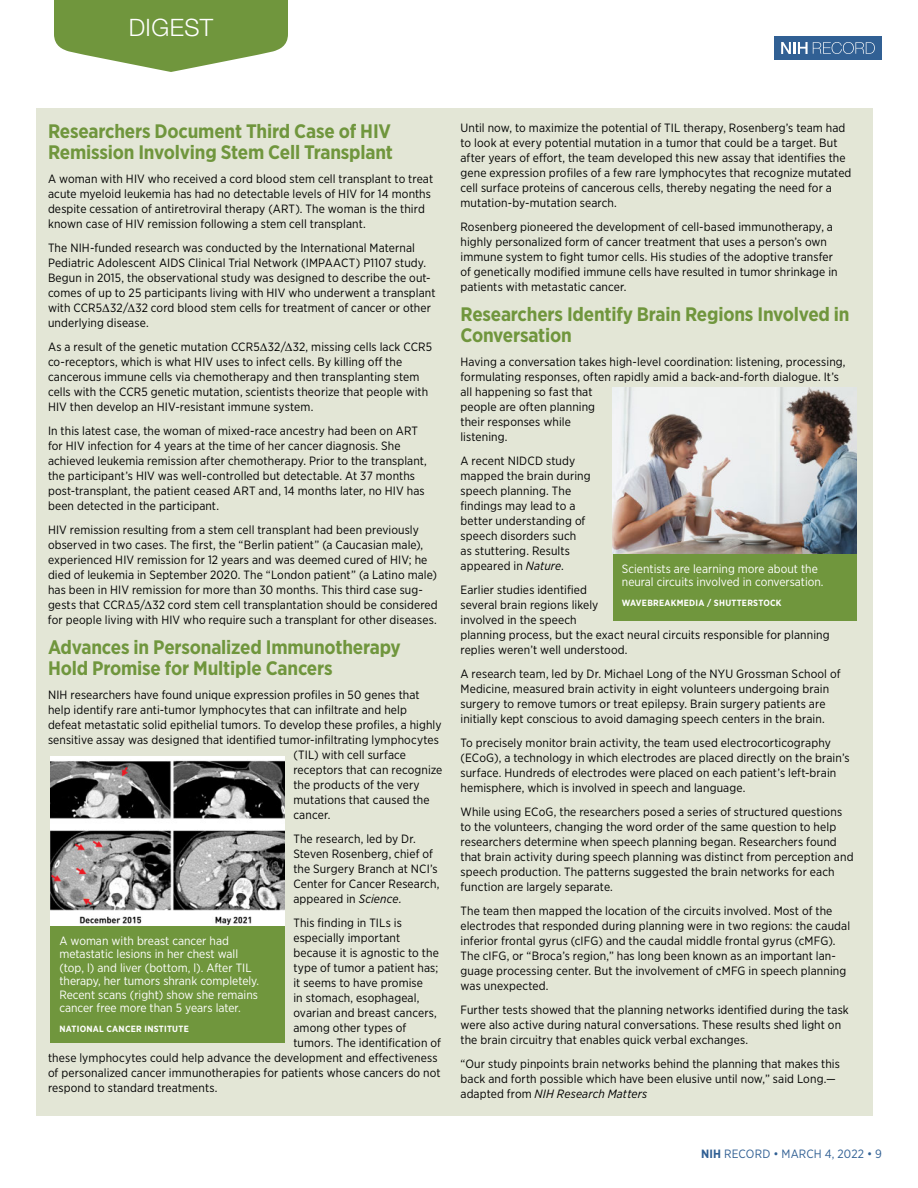
<style>
.page{position:relative;width:918px;height:1188px;background:#fff}
.page>*{position:absolute;margin:0;border:0;box-sizing:border-box;transform-origin:0 0}
.Page_jump{font:300 24px "Helvetica Neue LT Std";letter-spacing:.02em;color:#fff}
.Head__Digest{font:700 19.5px/21px "Gotham Narrow";letter-spacing:-.01em;color:#70963d}
.Body_2__Briefs_and_S{font:12px/15px "Gotham Narrow";letter-spacing:.01em;color:#000}
.Photo_caption_revers{font:12px/13.5px "Gotham Narrow";color:#fff}
.t1{font:12px "Gotham Narrow";letter-spacing:.01em;color:#316094}
.Photo_credit_reverse{font:700 9px "Gotham Narrow";letter-spacing:.03em;color:#fff}
.s1{font-family:"Times New Roman"}
.s2{font-style:italic}
.s3{font-weight:700}
</style>
<div class="page">
<div style="left:774px;top:36px;width:108px;height:24px;background:#316094"></div>
<svg style="left:781px;top:42px;width:94px;height:12px"></svg>
<div style="left:36px;top:108px;width:837px;height:1008px;background:#e3e6d6"></div>
<svg style="left:54px;top:0;width:234px;height:72px"></svg>
<img style="left:613px;top:387px;width:244px;height:167px">
<div style="left:613px;top:554px;width:244px;height:67px;background:#70963d"></div>
<img style="left:51px;top:756px;width:233px;height:170px">
<div style="left:50px;top:926px;width:234px;height:116px;background:#70963d"></div>
<p class="Page_jump" style="left:129px;top:13px;width:86px">DIGEST</p>
<p class="Head__Digest" style="left:48px;top:120px;width:346px">Researchers Document Third Case of HIV<br>Remission Involving Stem Cell Transplant</p>
<p class="Body_2__Briefs_and_S" style="left:48px;top:171px;width:387px">A woman with HIV who received a cord blood stem cell transplant to treat acute myeloid leukemia has had no detectable levels of HIV for 14 months despite cessation of antiretroviral therapy (ART). The woman is the third known case of HIV remission following a stem cell transplant.</p>
<p class="Body_2__Briefs_and_S" style="left:48px;top:240px;width:389px">The NIH-funded research was conducted by the International Maternal Pediatric Adolescent AIDS Clinical Trial Network (IMPAACT) P1107 study.<br>Begun in 2015, the observational study was designed to describe the out&shy;comes of up to 25 participants living with HIV who underwent a transplant with CCR5<span class="s1">Δ</span>32/<span class="s1">Δ</span>32 cord blood stem cells for treatment of cancer or other underlying disease.</p>
<p class="Body_2__Briefs_and_S" style="left:48px;top:339px;width:386px">As a result of the genetic mutation CCR5<span class="s1">Δ</span>32/<span class="s1">Δ</span>32, missing cells lack CCR5 co-receptors, which is what HIV uses to infect cells. By killing off the cancerous immune cells via chemotherapy and then transplanting stem cells with the CCR5 genetic mutation, scientists theorize that people with HIV then develop an HIV-resistant immune system.</p>
<p class="Body_2__Briefs_and_S" style="left:48px;top:423px;width:380px">In this latest case, the woman of mixed-race ancestry had been on ART for HIV infection for 4 years at the time of her cancer diagnosis. She achieved leukemia remission after chemotherapy. Prior to the transplant, the participant’s HIV was well-controlled but detectable. At 37 months post-transplant, the patient ceased ART and, 14 months later, no HIV has been detected in the participant.</p>
<p class="Body_2__Briefs_and_S" style="left:48px;top:522px;width:391px">HIV remission resulting from a stem cell transplant had been previously observed in two cases. The first, the “Berlin patient” (a Caucasian male), experienced HIV remission for 12 years and was deemed cured of HIV; he died of leukemia in September 2020. The “London patient” (a Latino male) has been in HIV remission for more than 30 months. This third case sug&shy;gests that CCR<span class="s1">Δ</span>5/<span class="s1">Δ</span>32 cord stem cell transplantation should be considered for people living with HIV who require such a transplant for other diseases.</p>
<p class="Head__Digest" style="left:48px;top:636px;width:354px">Advances in Personalized Immunotherapy<br>Hold Promise for Multiple Cancers</p>
<p class="Body_2__Briefs_and_S" style="left:48px;top:687px;width:373px">NIH researchers have found unique expression profiles in 50 genes that</p>
<p class="Body_2__Briefs_and_S" style="left:48px;top:702px;width:360px">help identify rare anti-tumor lymphocytes that can infiltrate and help</p>
<p class="Body_2__Briefs_and_S" style="left:48px;top:717px;width:395px">defeat metastatic solid epithelial tumors. To develop these profiles, a highly</p>
<p class="Body_2__Briefs_and_S" style="left:48px;top:732px;width:393px">sensitive assay was designed that identified tumor-infiltrating lymphocytes</p>
<p class="Body_2__Briefs_and_S" style="left:293px;top:747px;width:114px">(TIL) with cell surface</p>
<p class="Body_2__Briefs_and_S" style="left:293px;top:762px;width:151px">receptors that can recognize</p>
<p class="Body_2__Briefs_and_S" style="left:293px;top:777px;width:128px">the products of the very</p>
<p class="Body_2__Briefs_and_S" style="left:293px;top:792px;width:138px">mutations that caused the</p>
<p class="Body_2__Briefs_and_S" style="left:293px;top:807px;width:38px">cancer.</p>
<p class="Body_2__Briefs_and_S" style="left:293px;top:831px;width:148px">The research, led by Dr.<br>Steven Rosenberg, chief of the Surgery Branch at NCI’s<br>Center for Cancer Research, appeared in <span class="s2">Science.</span></p>
<p class="Body_2__Briefs_and_S" style="left:293px;top:915px;width:110px">This finding in TILs is</p>
<p class="Body_2__Briefs_and_S" style="left:293px;top:930px;width:108px">especially important</p>
<p class="Body_2__Briefs_and_S" style="left:293px;top:945px;width:147px">because it is agnostic to the</p>
<p class="Body_2__Briefs_and_S" style="left:293px;top:960px;width:146px">type of tumor a patient has;</p>
<p class="Body_2__Briefs_and_S" style="left:293px;top:975px;width:131px">it seems to have promise</p>
<p class="Body_2__Briefs_and_S" style="left:293px;top:990px;width:127px">in stomach, esophageal,</p>
<p class="Body_2__Briefs_and_S" style="left:293px;top:1005px;width:145px">ovarian and breast cancers,</p>
<p class="Body_2__Briefs_and_S" style="left:293px;top:1020px;width:114px">among other types of</p>
<p class="Body_2__Briefs_and_S" style="left:293px;top:1035px;width:149px">tumors. The identification of</p>
<p class="Body_2__Briefs_and_S" style="left:48px;top:1050px;width:391px">these lymphocytes could help advance the development and effectiveness</p>
<p class="Body_2__Briefs_and_S" style="left:48px;top:1065px;width:394px">of personalized cancer immunotherapies for patients whose cancers do not</p>
<p class="Body_2__Briefs_and_S" style="left:48px;top:1080px;width:171px">respond to standard treatments.</p>
<p class="Photo_caption_revers" style="left:59px;top:933px;width:201px">A woman with breast cancer had metastatic lesions in her chest wall (top, l) and liver (bottom, l). After TIL therapy, her tumors shrank completely.<br>Recent scans (right) show she remains cancer free more than 5 years later.</p>
<p class="Photo_credit_reverse" style="left:59px;top:1023px;width:131px">NATIONAL CANCER INSTITUTE</p>
<p class="Body_2__Briefs_and_S" style="left:460px;top:120px;width:392px">Until now, to maximize the potential of TIL therapy, Rosenberg’s team had to look at every potential mutation in a tumor that could be a target. But after years of effort, the team developed this new assay that identifies the gene expression profiles of a few rare lymphocytes that recognize mutated cell surface proteins of cancerous cells, thereby negating the need for a mutation-by-mutation search.</p>
<p class="Body_2__Briefs_and_S" style="left:460px;top:219px;width:379px">Rosenberg pioneered the development of cell-based immunotherapy, a highly personalized form of cancer treatment that uses a person’s own immune system to fight tumor cells. His studies of the adoptive transfer of genetically modified immune cells have resulted in tumor shrinkage in patients with metastatic cancer.</p>
<p class="Head__Digest" style="left:460px;top:303px;width:391px">Researchers Identify Brain Regions Involved in<br>Conversation</p>
<p class="Body_2__Briefs_and_S" style="left:460px;top:354px;width:387px">Having a conversation takes high-level coordination: listening, processing, formulating responses, often rapidly amid a back-and-forth dialogue. It’s all happening so fast that<br>people are often planning<br>their responses while<br>listening.</p>
<p class="Body_2__Briefs_and_S" style="left:460px;top:453px;width:132px">A recent NIDCD study mapped the brain during speech planning. The findings may lead to a better understanding of speech disorders such as stuttering. Results appeared in <span class="s2">Nature</span>.</p>
<p class="Body_2__Briefs_and_S" style="left:460px;top:582px;width:371px">Earlier studies identified<br>several brain regions likely<br>involved in the speech<br>planning process, but the exact neural circuits responsible for planning replies weren’t well understood.</p>
<p class="Body_2__Briefs_and_S" style="left:460px;top:666px;width:382px">A research team, led by Dr. Michael Long of the NYU Grossman School of Medicine, measured brain activity in eight volunteers undergoing brain surgery to remove tumors or treat epilepsy. Brain surgery patients are initially kept conscious to avoid damaging speech centers in the brain.</p>
<p class="Body_2__Briefs_and_S" style="left:460px;top:735px;width:391px">To precisely monitor brain activity, the team used electrocorticography (ECoG), a technology in which electrodes are placed directly on the brain’s surface. Hundreds of electrodes were placed on each patient’s left-brain hemisphere, which is involved in speech and language.</p>
<p class="Body_2__Briefs_and_S" style="left:460px;top:804px;width:395px">While using ECoG, the researchers posed a series of structured questions to the volunteers, changing the word order of the same question to help researchers determine when speech planning began. Researchers found that brain activity during speech planning was distinct from perception and speech production. The patterns suggested the brain networks for each function are largely separate.</p>
<p class="Body_2__Briefs_and_S" style="left:460px;top:903px;width:391px">The team then mapped the location of the circuits involved. Most of the electrodes that responded during planning were in two regions: the caudal inferior frontal gyrus (cIFG) and the caudal middle frontal gyrus (cMFG).<br>The cIFG, or “Broca’s region,” has long been known as an important lan&shy;guage processing center. But the involvement of cMFG in speech planning was unexpected.</p>
<p class="Body_2__Briefs_and_S" style="left:460px;top:1002px;width:390px">Further tests showed that the planning networks identified during the task were also active during natural conversations. These results shed light on the brain circuitry that enables quick verbal exchanges.</p>
<p class="Body_2__Briefs_and_S" style="left:460px;top:1056px;width:381px">“Our study pinpoints brain networks behind the planning that makes this back and forth possible which have been elusive until now,” said Long.— adapted from <span class="s2">NIH Research Matters</span></p>
<p class="Photo_caption_revers" style="left:622px;top:561px;width:203px">Scientists are learning more about the neural circuits involved in conversation.</p>
<p class="Photo_credit_reverse" style="left:622px;top:597px;width:161px">WAVEBREAKMEDIA / SHUTTERSTOCK</p>
<p class="t1" style="left:701px;top:1146px;width:182px"><span class="s3">NIH</span> RECORD • MARCH 4, 2022 • 9</p>
</div>
